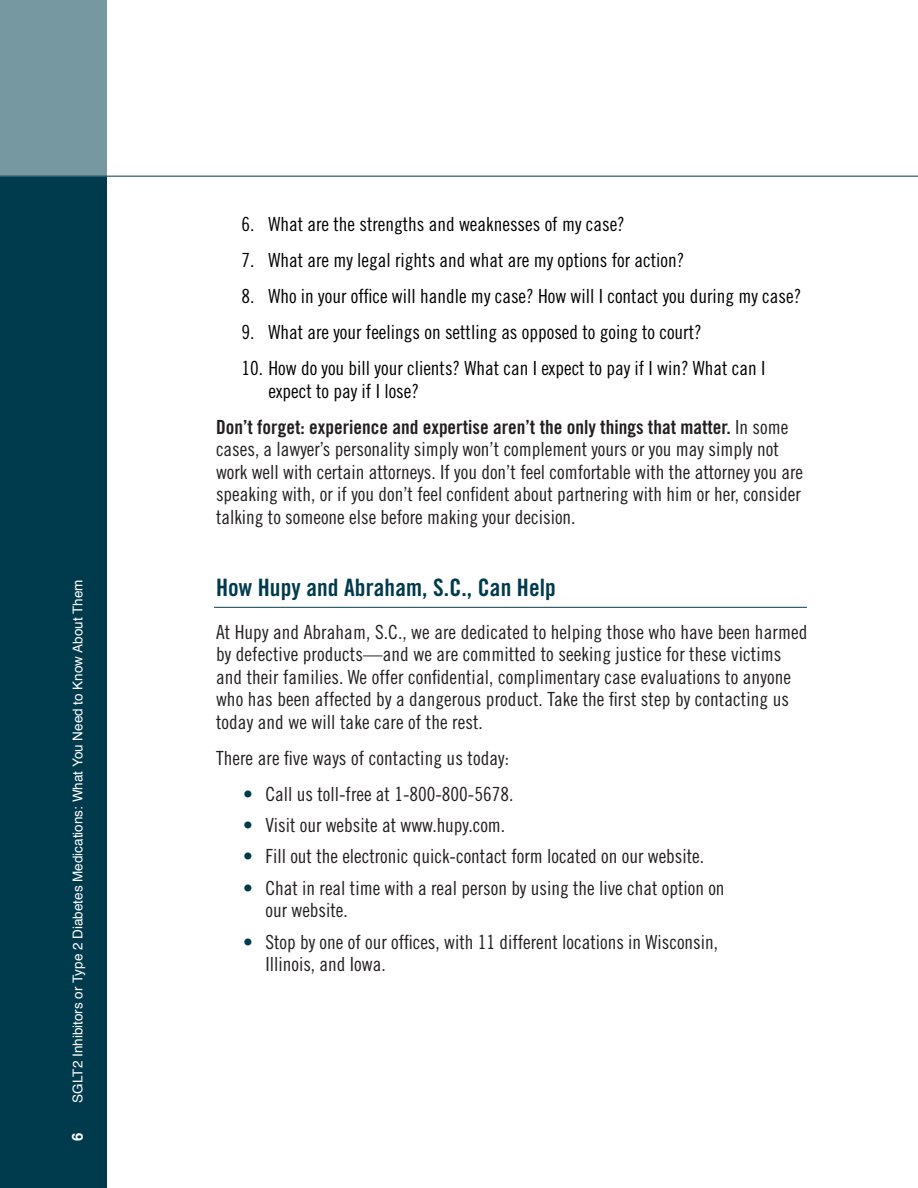
<style>
.page{position:relative;width:918px;height:1188px;background:#fff}
.page>*{position:absolute;margin:0;border:0;box-sizing:border-box;transform-origin:0 0}
.Subhead{font:24px "Trade Gothic Bold Cond Twenty";letter-spacing:.005em;color:#003b4d}
.Main_Text{font:19.5px/22.5px "Trade Gothic Cond Eighteen";letter-spacing:.005em;color:#231f20}
.bullet_point_text{font:19.5px/22.5px "Trade Gothic Cond Eighteen";color:#000}
.bullet_point_text-2{font:19.5px/22.5px "Trade Gothic Cond Eighteen";color:#231f20}
.t1{font:700 15px "Helvetica";color:#fff}
.t2{font:13.5px "Helvetica";color:#fff}
.s1{font-family:"Trade Gothic Bold Cond Twenty"}
.s2{color:#003b4d}
</style>
<div class="page">
<div style="left:0;top:176px;width:106px;height:1012px;background:#003b4d"></div>
<div style="left:0;top:0;width:106px;height:176px;background:#7598a1"></div>
<hr style="left:0;top:176px;width:918px;height:1px;background:#003b4d">
<hr style="left:214px;top:607px;width:593px;height:1px;background:#003b4d">
<p class="t2" style="left:67px;top:1103px;width:525px;rotate:-90deg">SGLT2 Inhibitors or Type 2 Diabetes Medications: What You Need to Know About Them</p>
<p class="t1" style="left:65px;top:1141px;width:10px;rotate:-90deg">6</p>
<p class="bullet_point_text" style="left:242px;top:213px;width:385px">6. What are the strengths and weaknesses of my case?</p>
<p class="bullet_point_text" style="left:242px;top:249px;width:444px">7. What are my legal rights and what are my options for action?</p>
<p class="bullet_point_text" style="left:242px;top:285px;width:561px">8. Who in your office will handle my case? How will I contact you during my case?</p>
<p class="bullet_point_text" style="left:242px;top:321px;width:462px">9. What are your feelings on settling as opposed to going to court?</p>
<p class="bullet_point_text" style="left:268px;top:357px;width:499px;text-indent:-27px">10. How do you bill your clients? What can I expect to pay if I win? What can I expect to pay if I lose?</p>
<p class="Main_Text" style="left:216px;top:415px;width:589px"><span class="s1">Don’t forget: experience and expertise aren’t the only things that matter.</span> In some cases, a lawyer’s personality simply won’t complement yours or you may simply not work well with certain attorneys. If you don’t feel comfortable with the attorney you are speaking with, or if you don’t feel confident about partnering with him or her, consider talking to someone else before making your decision.</p>
<p class="Subhead" style="left:216px;top:573px;width:341px">How Hupy and Abraham, S.C., Can Help</p>
<p class="Main_Text" style="left:216px;top:620px;width:593px">At Hupy and Abraham, S.C., we are dedicated to helping those who have been harmed by defective products—and we are committed to seeking justice for these victims and their families. We offer confidential, complimentary case evaluations to anyone who has been affected by a dangerous product. Take the first step by contacting us today and we will take care of the rest.</p>
<p class="Main_Text" style="left:216px;top:746px;width:295px">There are five ways of contacting us today:</p>
<p class="bullet_point_text-2" style="left:243px;top:782px;width:272px"><span class="s2">•</span> Call us toll-free at 1-800-800-5678.</p>
<p class="bullet_point_text-2" style="left:243px;top:814px;width:264px"><span class="s2">•</span> Visit our website at www.hupy.com.</p>
<p class="bullet_point_text-2" style="left:243px;top:845px;width:463px"><span class="s2">•</span> Fill out the electronic quick-contact form located on our website.</p>
<p class="bullet_point_text-2" style="left:266px;top:876px;width:461px;text-indent:-22px"><span class="s2">•</span> Chat in real time with a real person by using the live chat option on our website.</p>
<p class="bullet_point_text-2" style="left:266px;top:930px;width:454px;text-indent:-22px"><span class="s2">•</span> Stop by one of our offices, with 11 different locations in Wisconsin,<br>Illinois, and Iowa.</p>
</div>
